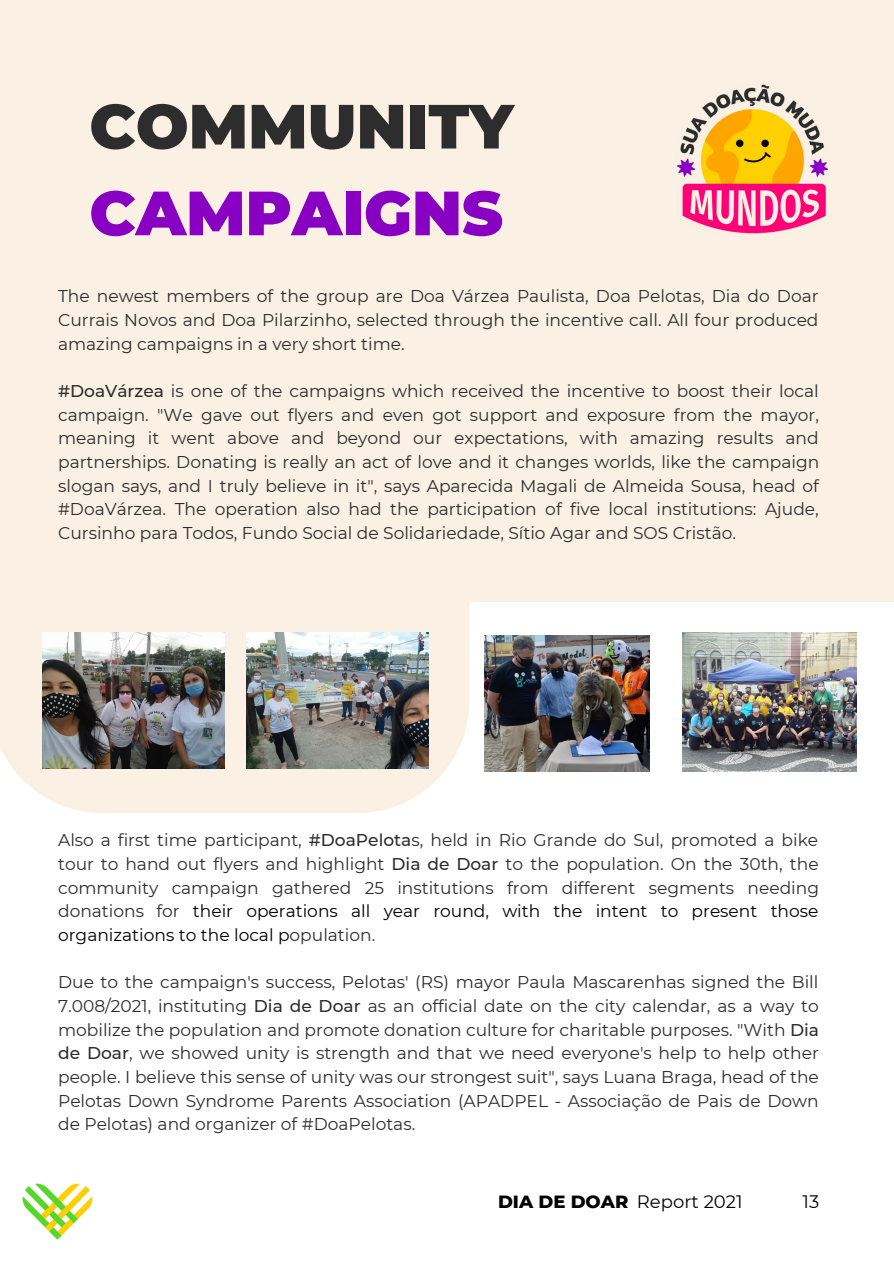
<style>
.page{position:relative;width:894px;height:1264px;background:#fff}
.page>*{position:absolute;margin:0;border:0;box-sizing:border-box;transform-origin:0 0}
.t1{font:900 62.25px "Montserrat";color:#2d2d2d}
.t2{font:900 62.25px "Montserrat";color:#8800c2}
.t3{font:18px "Montserrat";color:#000}
.t4{font:17.1px/23.7px "Montserrat";color:#2d2d2d;text-align:justify}
.s1{font-weight:500}
.s2{color:#000}
.s3{font-weight:800}
</style>
<div class="page">
<img style="left:22px;top:1183px;width:71px;height:57px">
<img style="left:0;top:602px;width:493px;height:211px">
<div style="left:0;top:0;width:893px;height:602px;background:#faf0e3"></div>
<img style="left:677px;top:84px;width:151px;height:150px">
<img style="left:43px;top:632px;width:181px;height:136px">
<img style="left:246px;top:632px;width:182px;height:136px">
<img style="left:484px;top:635px;width:164px;height:136px">
<img style="left:682px;top:632px;width:174px;height:140px">
<h1 class="t1" style="left:89px;top:88px;width:425px">COMMUNITY</h1>
<h1 class="t2" style="left:89px;top:175px;width:415px">CAMPAIGNS</h1>
<p class="t4" style="left:58px;top:284px;width:761px">The newest members of the group are Doa Várzea Paulista, Doa Pelotas, Dia do Doar Currais Novos and Doa Pilarzinho, selected through the incentive call. All four produced amazing campaigns in a very short time.</p>
<p class="t4" style="left:58px;top:379px;width:762px"><span class="s1">#DoaVárzea</span> is one of the campaigns which received the incentive to boost their local campaign. "We gave out flyers and even got support and exposure from the mayor, meaning it went above and beyond our expectations, with amazing results and partnerships. Donating is really an act of love and it changes worlds, like the campaign slogan says, and I truly believe in it", says Aparecida Magali de Almeida Sousa, head of #DoaVárzea. The operation also had the participation of five local institutions: Ajude, Cursinho para Todos, Fundo Social de Solidariedade, Sítio Agar and SOS Cristão.</p>
<p class="t4" style="left:58px;top:828px;width:762px">Also a first time participant, <span class="s1">#DoaPelota</span>s, held in Rio Grande do Sul, promoted a bike tour to hand out flyers and highlight <span class="s1">Dia de Doar</span> to the population. On the 30th, the community campaign gathered 25 institutions from different segments needing donations for <span class="s2">their operations all year round, with the intent to present those organizations to the local p</span>opulation.</p>
<p class="t4" style="left:58px;top:970px;width:762px">Due to the campaign's success, Pelotas' (RS) mayor Paula Mascarenhas signed the Bill 7.008/2021, instituting <span class="s1">Dia de Doar</span> as an official date on the city calendar, as a way to mobilize the population and promote donation culture for charitable purposes. "With <span class="s1">Dia de Doar</span>, we showed unity is strength and that we need everyone's help to help other people. I believe this sense of unity was our strongest suit", says Luana Braga, head of the Pelotas Down Syndrome Parents Association (APADPEL - Associação de Pais de Down de Pelotas) and organizer of #DoaPelotas.</p>
<p class="t3" style="left:498px;top:1190px;width:246px"><span class="s3">DIA DE DOAR</span> Report 2021</p>
<p class="t3" style="left:802px;top:1190px;width:18px">13</p>
</div>
